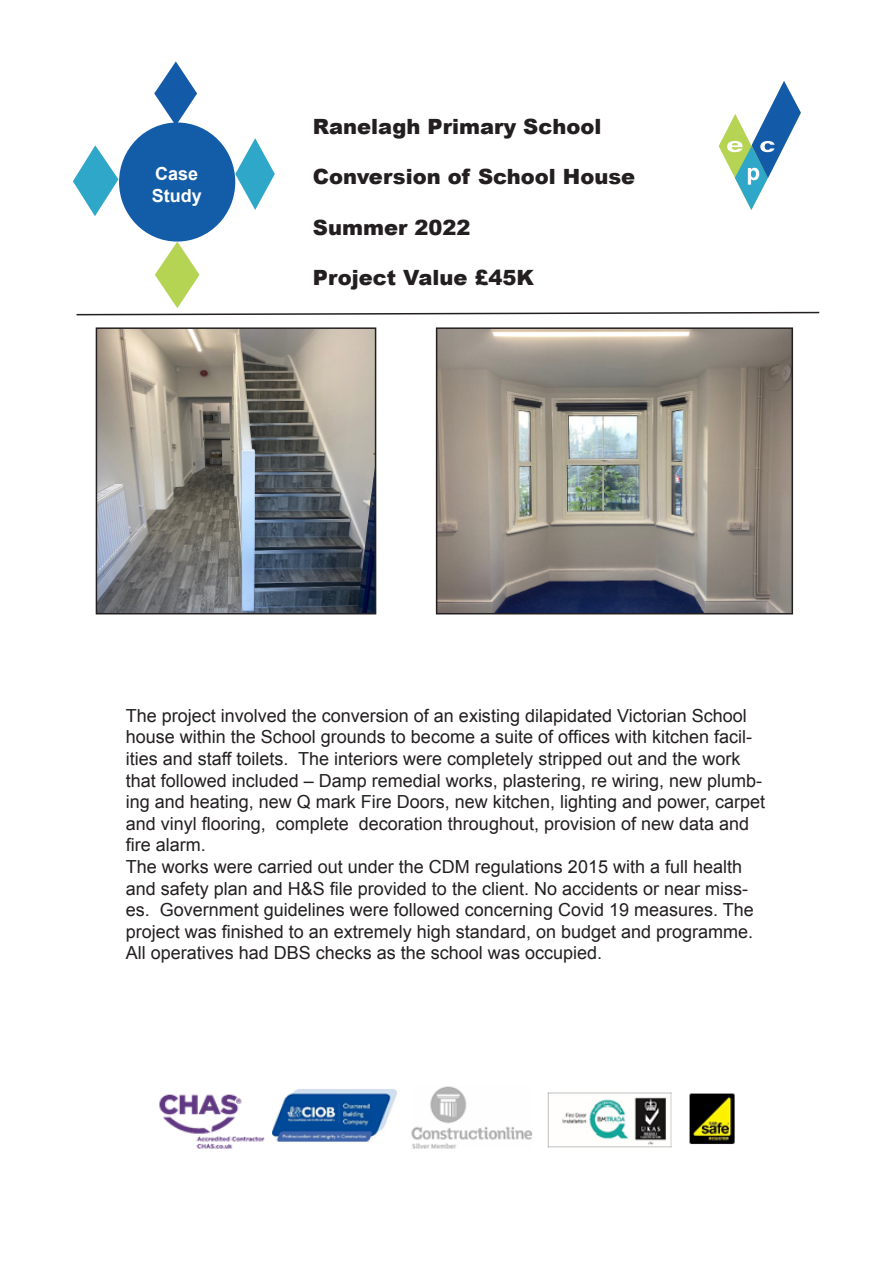
<style>
.page{position:relative;width:893px;height:1263px;background:#fff}
.page>*{position:absolute;margin:0;border:0;box-sizing:border-box;transform-origin:0 0}
.t1{font:900 21px "Arial";color:#231f20}
.t2{font:18px/21.6px "Arial";color:#231f20}
.t3{font:700 18px "Arial";color:#fff}
</style>
<div class="page">
<div style="left:119px;top:122px;width:116px;height:120px;background:#135ca8;border-radius:50%"></div>
<svg style="left:719px;top:81px;width:82px;height:129px"></svg>
<svg style="left:154px;top:61px;width:43px;height:65px"></svg>
<svg style="left:76px;top:242px;width:744px;height:74px"></svg>
<svg style="left:235px;top:138px;width:40px;height:72px"></svg>
<svg style="left:73px;top:145px;width:45px;height:71px"></svg>
<div style="left:284px;top:93px;width:415px;height:197px;background:#fff"></div>
<img style="left:159px;top:1086px;width:576px;height:63px">
<img style="left:99px;top:330px;width:274px;height:281px">
<div style="left:96px;top:327px;width:280px;height:287px;border:2px solid #231f20"></div>
<img style="left:439px;top:330px;width:351px;height:281px">
<div style="left:436px;top:327px;width:357px;height:287px;border:2px solid #231f20"></div>
<p class="t3" style="left:155px;top:162px;width:45px">Case</p>
<p class="t3" style="left:152px;top:184px;width:52px">Study</p>
<p class="t1" style="left:313px;top:111px;width:290px">Ranelagh Primary School</p>
<p class="t1" style="left:313px;top:161px;width:324px">Conversion of School House</p>
<p class="t1" style="left:313px;top:212px;width:159px">Summer 2022</p>
<p class="t1" style="left:313px;top:262px;width:223px">Project Value £45K</p>
<p class="t2" style="left:126px;top:705px;width:641px">The project involved the conversion of an existing dilapidated Victorian School house within the School grounds to become a suite of offices with kitchen facil&shy;ities and staff toilets. The interiors were completely stripped out and the work that followed included – Damp remedial works, plastering, re wiring, new plumb&shy;ing and heating, new Q mark Fire Doors, new kitchen, lighting and power, carpet and vinyl flooring, complete decoration throughout, provision of new data and fire alarm.</p>
<p class="t2" style="left:126px;top:856px;width:630px">The works were carried out under the CDM regulations 2015 with a full health and safety plan and H&amp;S file provided to the client. No accidents or near miss&shy;es. Government guidelines were followed concerning Covid 19 measures. The project was finished to an extremely high standard, on budget and programme.<br>All operatives had DBS checks as the school was occupied.</p>
</div>
